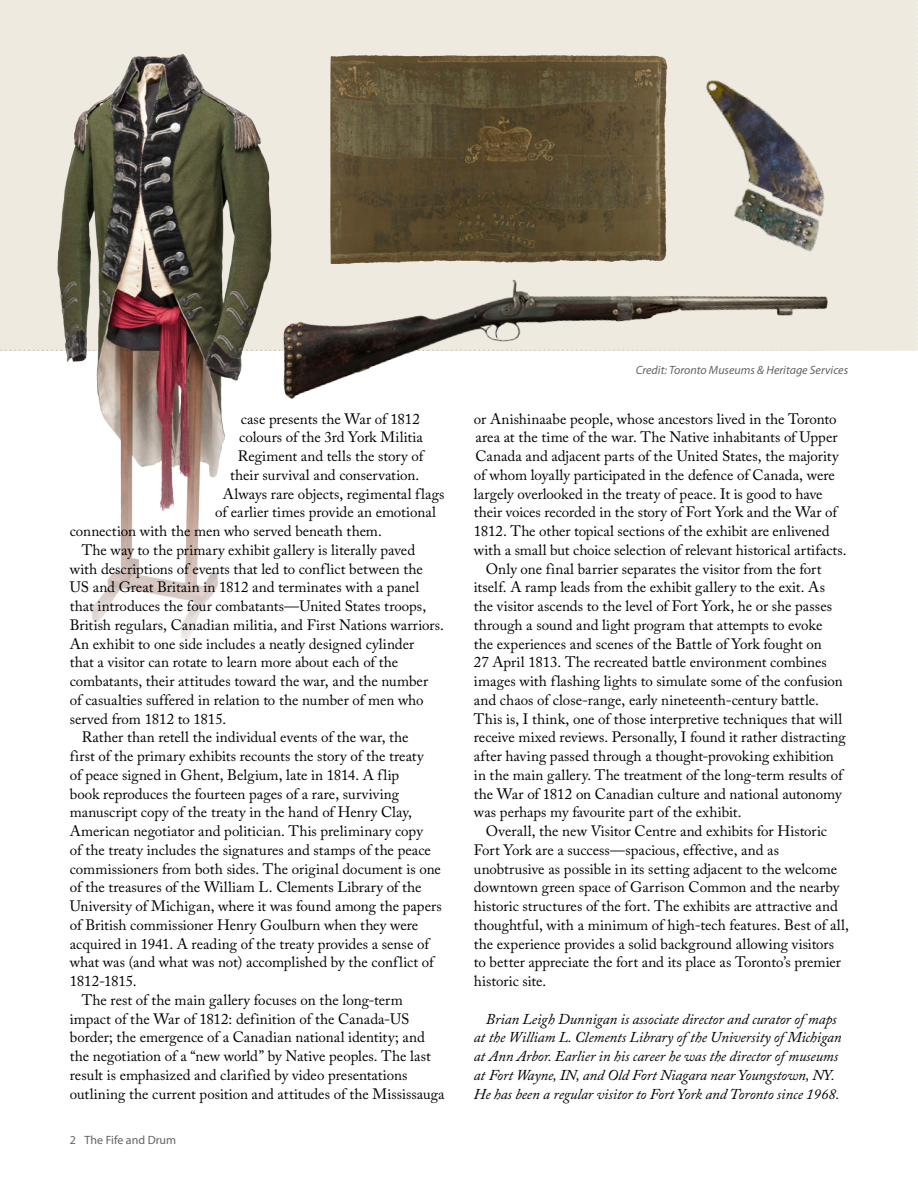
<style>
.page{position:relative;width:918px;height:1188px;background:#fff}
.page>*{position:absolute;margin:0;border:0;box-sizing:border-box;transform-origin:0 0}
.Para-1b{font:15px/18.8px "Adobe Caslon Pro";color:#000}
.Para-1b-2{font:italic 15px/18.8px "Adobe Caslon Pro";letter-spacing:-.005em;color:#000;text-align:center}
.Para-3_credits{font:italic 12px "Myriad Pro";color:#636366}
.t1{font:12px "Myriad Pro";color:#636366}
</style>
<div class="page">
<div style="left:0;top:0;width:918px;height:351px;background:#efeae0"></div>
<img style="left:328px;top:51px;width:342px;height:161px">
<img style="left:54px;top:51px;width:228px;height:589px">
<img style="left:258px;top:212px;width:586px;height:216px">
<img style="left:655px;top:66px;width:207px;height:195px">
<p class="Para-1b" style="left:241px;top:409px;width:181px">case presents the War of 1812</p>
<p class="Para-1b" style="left:239px;top:428px;width:185px">colours of the 3rd York Militia</p>
<p class="Para-1b" style="left:238px;top:446px;width:187px">Regiment and tells the story of</p>
<p class="Para-1b" style="left:230px;top:465px;width:190px">their survival and conservation.</p>
<p class="Para-1b" style="left:223px;top:484px;width:223px">Always rare objects, regimental flags</p>
<p class="Para-1b" style="left:215px;top:503px;width:222px">of earlier times provide an emotional</p>
<p class="Para-1b" style="left:70px;top:521px;width:314px">connection with the men who served beneath them.</p>
<p class="Para-1b" style="left:70px;top:540px;width:376px;text-indent:12px">The way to the primary exhibit gallery is literally paved with descriptions of events that led to conflict between the US and Great Britain in 1812 and terminates with a panel that introduces the four combatants—United States troops, British regulars, Canadian militia, and First Nations warriors.<br>An exhibit to one side includes a neatly designed cylinder<br>that a visitor can rotate to learn more about each of the combatants, their attitudes toward the war, and the number<br>of casualties suffered in relation to the number of men who served from 1812 to 1815.</p>
<p class="Para-1b" style="left:70px;top:728px;width:373px;text-indent:12px">Rather than retell the individual events of the war, the<br>first of the primary exhibits recounts the story of the treaty<br>of peace signed in Ghent, Belgium, late in 1814. A flip<br>book reproduces the fourteen pages of a rare, surviving manuscript copy of the treaty in the hand of Henry Clay, American negotiator and politician. This preliminary copy<br>of the treaty includes the signatures and stamps of the peace commissioners from both sides. The original document is one of the treasures of the William L. Clements Library of the University of Michigan, where it was found among the papers of British commissioner Henry Goulburn when they were acquired in 1941. A reading of the treaty provides a sense of what was (and what was not) accomplished by the conflict of 1812-1815.</p>
<p class="Para-1b" style="left:70px;top:990px;width:376px;text-indent:12px">The rest of the main gallery focuses on the long-term impact of the War of 1812: definition of the Canada-US border; the emergence of a Canadian national identity; and the negotiation of a “new world” by Native peoples. The last result is emphasized and clarified by video presentations outlining the current position and attitudes of the Mississauga</p>
<p class="t1" style="left:70px;top:1134px;width:108px">2 The Fife and Drum</p>
<p class="Para-3_credits" style="left:636px;top:364px;width:214px">Credit: Toronto Museums &amp; Heritage Services</p>
<p class="Para-1b" style="left:474px;top:409px;width:374px">or Anishinaabe people, whose ancestors lived in the Toronto area at the time of the war. The Native inhabitants of Upper Canada and adjacent parts of the United States, the majority of whom loyally participated in the defence of Canada, were largely overlooked in the treaty of peace. It is good to have their voices recorded in the story of Fort York and the War of 1812. The other topical sections of the exhibit are enlivened with a small but choice selection of relevant historical artifacts.</p>
<p class="Para-1b" style="left:474px;top:559px;width:373px;text-indent:12px">Only one final barrier separates the visitor from the fort itself. A ramp leads from the exhibit gallery to the exit. As the visitor ascends to the level of Fort York, he or she passes through a sound and light program that attempts to evoke<br>the experiences and scenes of the Battle of York fought on<br>27 April 1813. The recreated battle environment combines images with flashing lights to simulate some of the confusion and chaos of close-range, early nineteenth-century battle.<br>This is, I think, one of those interpretive techniques that will receive mixed reviews. Personally, I found it rather distracting after having passed through a thought-provoking exhibition in the main gallery. The treatment of the long-term results of the War of 1812 on Canadian culture and national autonomy was perhaps my favourite part of the exhibit.</p>
<p class="Para-1b" style="left:474px;top:821px;width:377px;text-indent:12px">Overall, the new Visitor Centre and exhibits for Historic Fort York are a success—spacious, effective, and as unobtrusive as possible in its setting adjacent to the welcome downtown green space of Garrison Common and the nearby historic structures of the fort. The exhibits are attractive and thoughtful, with a minimum of high-tech features. Best of all, the experience provides a solid background allowing visitors to better appreciate the fort and its place as Toronto’s premier historic site.</p>
<p class="Para-1b-2" style="left:474px;top:1009px;width:369px">Brian Leigh Dunnigan is associate director and curator of maps<br>at the William L. Clements Library of the University of Michigan at Ann Arbor. Earlier in his career he was the director of museums at Fort Wayne, IN, and Old Fort Niagara near Youngstown, NY.<br>He has been a regular visitor to Fort York and Toronto since 1968.</p>
</div>
